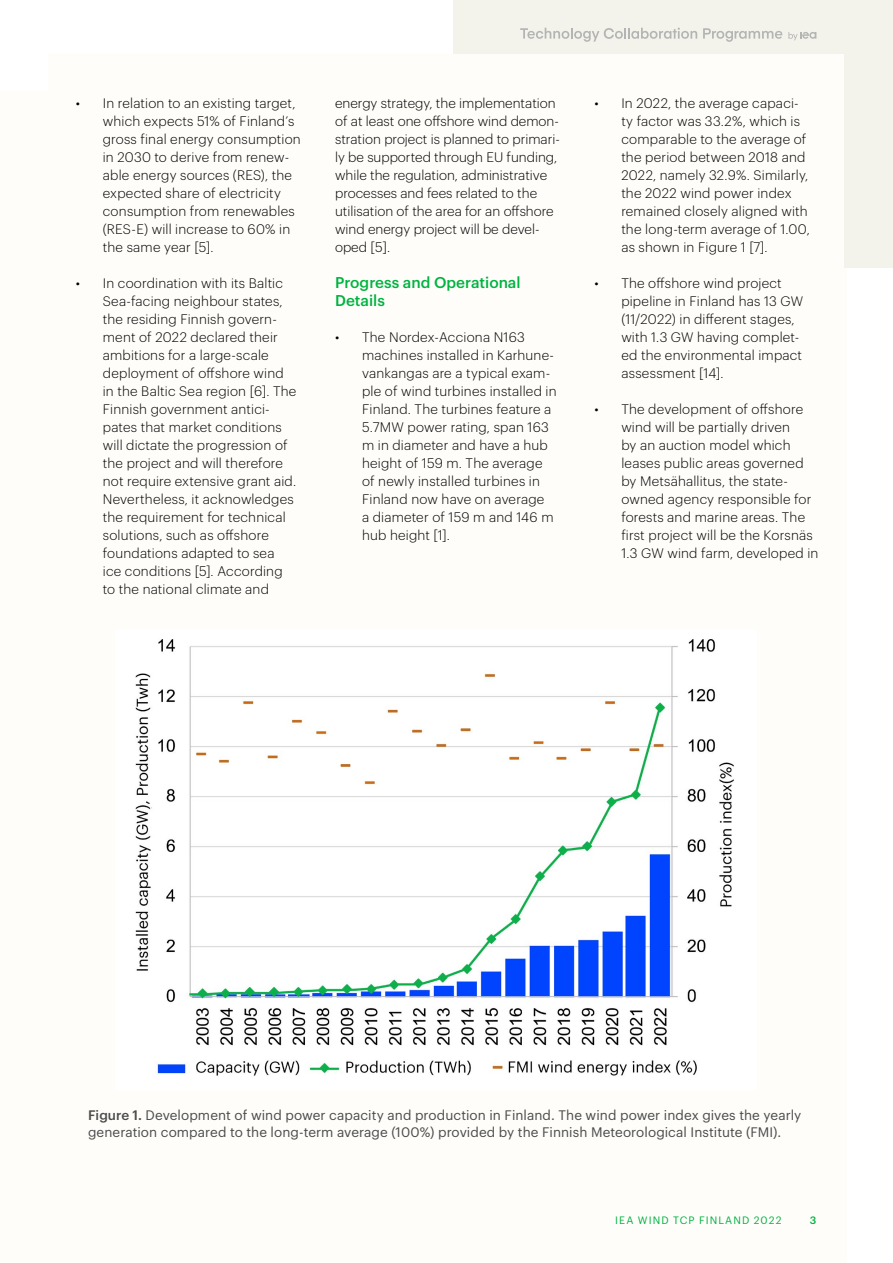
<style>
.page{position:relative;width:893px;height:1263px;background:#fff}
.page>*{position:absolute;margin:0;border:0;box-sizing:border-box;transform-origin:0 0}
.t1{font:500 15.3px/18px "Graphik";color:#00b340}
.t2{font:300 13.5px/18px "Graphik";letter-spacing:.015em;color:#000}
.t3{font:13.5px/16.5px "Graphik";letter-spacing:.005em;color:#4b4b4b}
.t4{font:10.5px "Graphik";letter-spacing:.1em;color:#00b340}
.t5{font:500 10.5px "Graphik";color:#00b340}
.s1{font-weight:500}
</style>
<div class="page">
<div style="left:0;top:90px;width:846px;height:1173px;background:#fefdfa"></div>
<div style="left:454px;top:0;width:439px;height:268px;background:#f3f3eb"></div>
<svg style="left:520px;top:28px;width:177px;height:14px"></svg>
<svg style="left:703px;top:28px;width:79px;height:14px"></svg>
<svg style="left:788px;top:32px;width:28px;height:8px"></svg>
<div style="left:49px;top:54px;width:795px;height:450px;background:#fefdfa"></div>
<img style="left:135px;top:639px;width:599px;height:437px">
<p class="t2" style="left:103px;top:93px;width:199px;text-indent:-27px">• In relation to an existing target, which expects 51% of Finland’s gross final energy consumption in 2030 to derive from renew&shy;able energy sources (RES), the expected share of electricity consumption from renewables (RES-E) will increase to 60% in the same year [5].</p>
<p class="t2" style="left:103px;top:273px;width:195px;text-indent:-27px">• In coordination with its Baltic<br>Sea-facing neighbour states, the residing Finnish govern&shy;ment of 2022 declared their ambitions for a large-scale deployment of offshore wind in the Baltic Sea region [6]. The<br>Finnish government antici&shy;pates that market conditions will dictate the progression of the project and will therefore not require extensive grant aid.<br>Nevertheless, it acknowledges the requirement for technical solutions, such as offshore foundations adapted to sea<br>ice conditions [5]. According to the national climate and</p>
<p class="t2" style="left:335px;top:93px;width:226px">energy strategy, the implementation of at least one offshore wind demon&shy;stration project is planned to primari&shy;ly be supported through EU funding, while the regulation, administrative processes and fees related to the utilisation of the area for an offshore wind energy project will be devel&shy;oped [5].</p>
<p class="t1" style="left:335px;top:272px;width:187px">Progress and Operational<br>Details</p>
<p class="t2" style="left:362px;top:327px;width:196px;text-indent:-27px">• The Nordex-Acciona N163 machines installed in Karhune&shy;vankangas are a typical exam&shy;ple of wind turbines installed in<br>Finland. The turbines feature a<br>5.7MW power rating, span 163 m in diameter and have a hub height of 159 m. The average of newly installed turbines in<br>Finland now have on average<br>a diameter of 159 m and 146 m hub height [1].</p>
<p class="t2" style="left:621px;top:93px;width:190px;text-indent:-27px">• In 2022, the average capaci&shy;ty factor was 33.2%, which is comparable to the average of the period between 2018 and<br>2022, namely 32.9%. Similarly, the 2022 wind power index remained closely aligned with the long-term average of 1.00, as shown in Figure 1 [7].</p>
<p class="t2" style="left:621px;top:273px;width:183px;text-indent:-27px">• The offshore wind project pipeline in Finland has 13 GW (11/2022) in different stages, with 1.3 GW having complet&shy;ed the environmental impact assessment [14].</p>
<p class="t2" style="left:621px;top:399px;width:199px;text-indent:-27px">• The development of offshore wind will be partially driven<br>by an auction model which leases public areas governed by Metsähallitus, the state&shy;owned agency responsible for forests and marine areas. The first project will be the Korsnäs<br>1.3 GW wind farm, developed in</p>
<p class="t3" style="left:88px;top:1106px;width:715px"><span class="s1">Figure 1.</span> Development of wind power capacity and production in Finland. The wind power index gives the yearly generation compared to the long-term average (100%) provided by the Finnish Meteorological Institute (FMI).</p>
<p class="t4" style="left:615px;top:1212px;width:168px">IEA WIND TCP FINLAND 2022</p>
<p class="t5" style="left:810px;top:1212px;width:8px">3</p>
</div>
